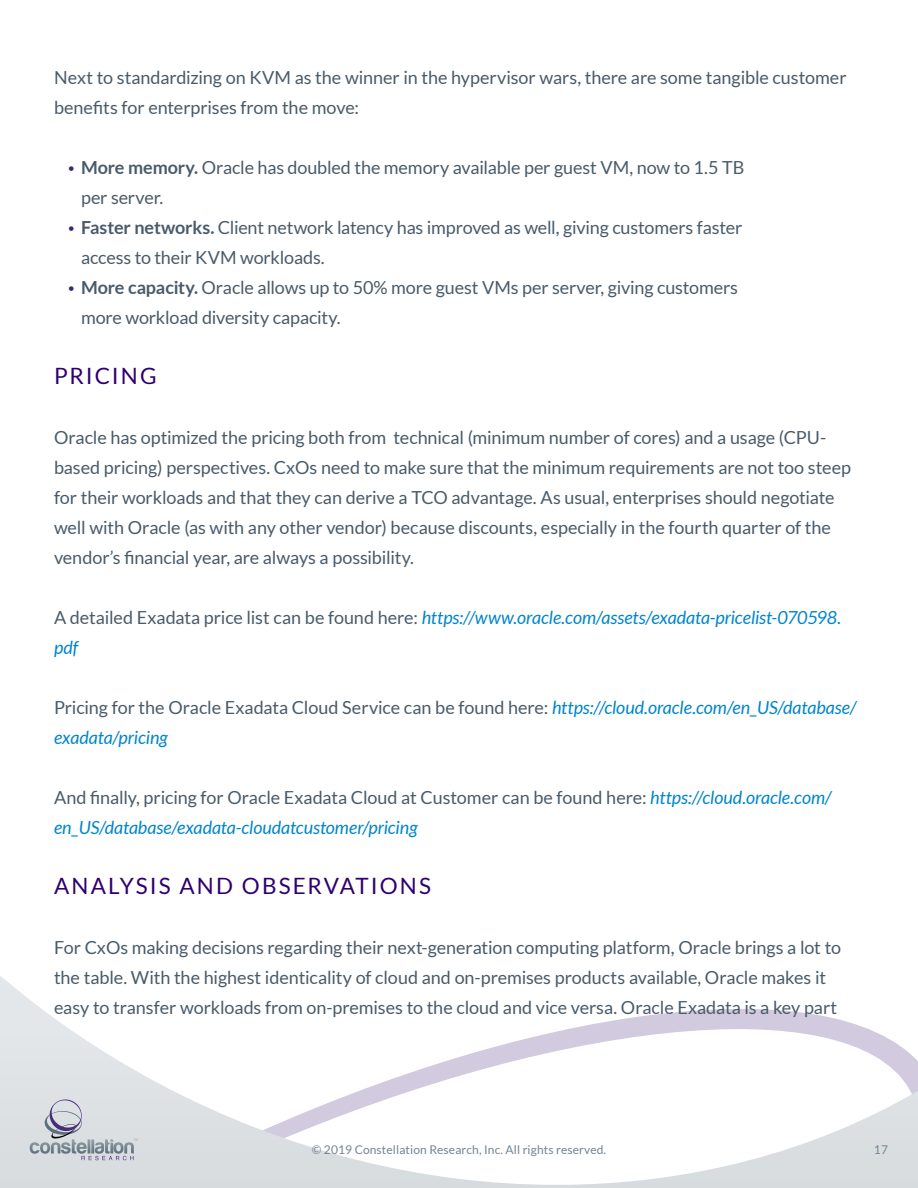
<style>
.page{position:relative;width:918px;height:1188px;background:#fff}
.page>*{position:absolute;margin:0;border:0;box-sizing:border-box;transform-origin:0 0}
.t1{font:22.5px "Lato";letter-spacing:.09em;color:#2f006f}
.t2{font:18px/30px "Lato";letter-spacing:-.005em;color:#495b6a}
.t3{font:italic 18px/30px "Lato";letter-spacing:-.005em;color:#0085cb}
.t4{font:12px "Lato";letter-spacing:.01em;color:#738592}
.s1{font-weight:100;color:#3d2474}
.s2{font-weight:700}
.s3{font-style:normal;color:#495b6a}
</style>
<div class="page">
<svg style="left:0;top:976px;width:918px;height:212px"></svg>
<svg style="left:30px;top:1099px;width:108px;height:61px;background:#c6cbd2"></svg>
<p class="t2" style="left:54px;top:62px;width:794px">Next to standardizing on KVM as the winner in the hypervisor wars, there are some tangible customer benefits for enterprises from the move:</p>
<p class="t2" style="left:81px;top:152px;width:665px;text-indent:-15px"><span class="s1">•</span> <span class="s2">More memory.</span> Oracle has doubled the memory available per guest VM, now to 1.5 TB per server.</p>
<p class="t2" style="left:81px;top:212px;width:663px;text-indent:-15px"><span class="s1">•</span> <span class="s2">Faster networks.</span> Client network latency has improved as well, giving customers faster access to their KVM workloads.</p>
<p class="t2" style="left:81px;top:272px;width:659px;text-indent:-15px"><span class="s1">•</span> <span class="s2">More capacity.</span> Oracle allows up to 50% more guest VMs per server, giving customers more workload diversity capacity.</p>
<h3 class="t1" style="left:54px;top:363px;width:104px">PRICING</h3>
<p class="t2" style="left:54px;top:422px;width:798px">Oracle has optimized the pricing both from technical (minimum number of cores) and a usage (CPU&shy;based pricing) perspectives. CxOs need to make sure that the minimum requirements are not too steep for their workloads and that they can derive a TCO advantage. As usual, enterprises should negotiate well with Oracle (as with any other vendor) because discounts, especially in the fourth quarter of the vendor’s financial year, are always a possibility.</p>
<p class="t3" style="left:54px;top:603px;width:789px"><span class="s3">A detailed Exadata price list can be found here:</span> https://www.oracle.com/assets/exadata-pricelist-070598. pdf</p>
<p class="t3" style="left:54px;top:693px;width:804px"><span class="s3">Pricing for the Oracle Exadata Cloud Service can be found here:</span> https://cloud.oracle.com/en_US/database/ exadata/pricing</p>
<p class="t3" style="left:54px;top:783px;width:779px"><span class="s3">And finally, pricing for Oracle Exadata Cloud at Customer can be found here:</span> https://cloud.oracle.com/ en_US/database/exadata-cloudatcustomer/pricing</p>
<h3 class="t1" style="left:54px;top:873px;width:379px">ANALYSIS AND OBSERVATIONS</h3>
<p class="t2" style="left:54px;top:932px;width:789px">For CxOs making decisions regarding their next-generation computing platform, Oracle brings a lot to the table. With the highest identicality of cloud and on-premises products available, Oracle makes it easy to transfer workloads from on-premises to the cloud and vice versa. Oracle Exadata is a key part</p>
<p class="t4" style="left:312px;top:1142px;width:296px">© 2019 Constellation Research, Inc. All rights reserved.</p>
<p class="t4" style="left:874px;top:1143px;width:16px">17</p>
</div>
